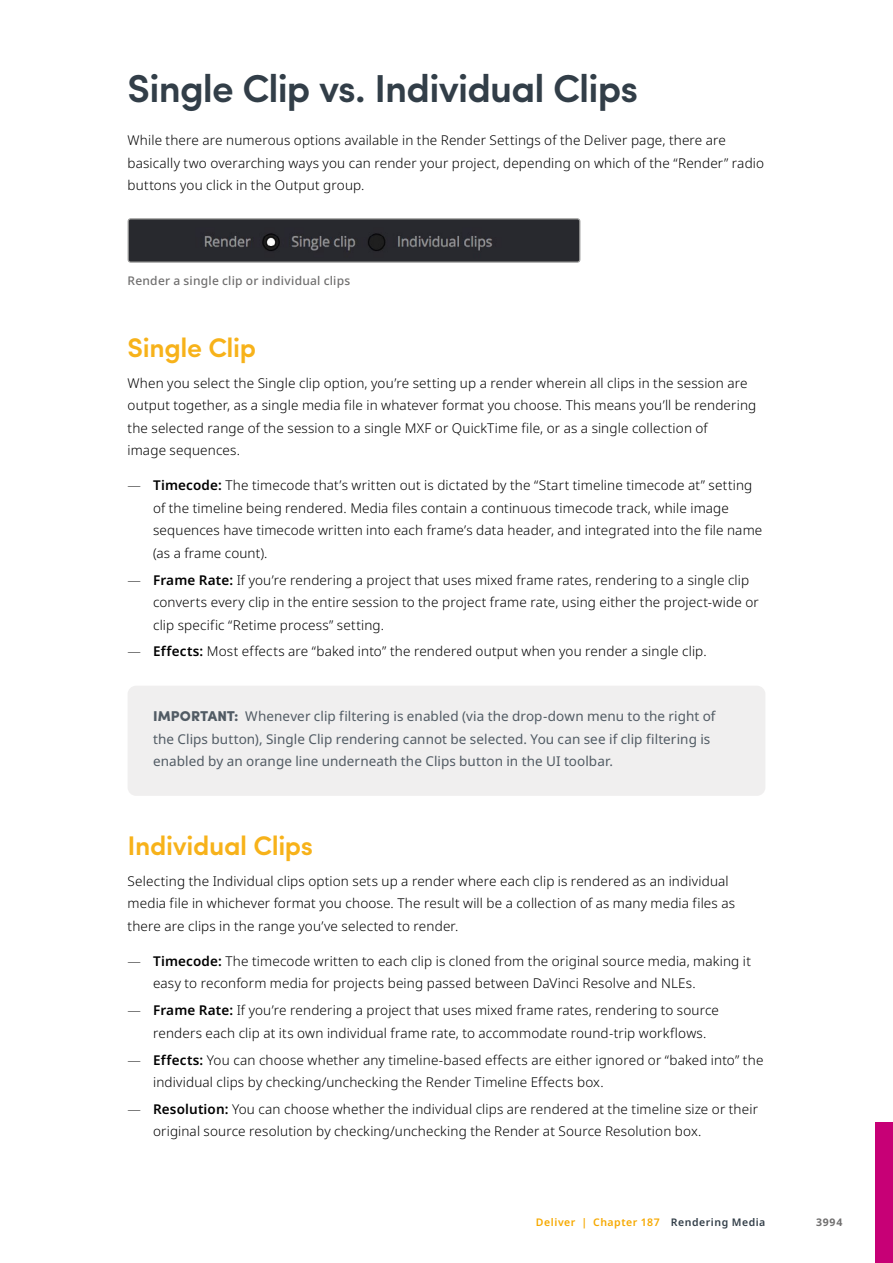
<style>
.page{position:relative;width:893px;height:1263px;background:#fff}
.page>*{position:absolute;margin:0;border:0;box-sizing:border-box;transform-origin:0 0}
.t1{font:600 39px "Sofia Pro";letter-spacing:-.02em;color:#323e48}
.t2{font:600 27px "Sofia Pro";letter-spacing:-.015em;color:#f7b21a}
.t3{font:300 13.5px/22.5px "Noto Sans";letter-spacing:.01em;color:#000}
.t4{font:13.5px/22.5px "Noto Sans";letter-spacing:.005em;color:#515b64}
.t5{font:500 12px "Noto Sans";letter-spacing:.02em;color:#706f6f}
.t6{font:600 10.5px "Noto Sans";letter-spacing:.05em;color:#f6a900}
.t7{font:700 10.5px "Noto Sans";color:#706f6f}
.s1{font-weight:200}
.s2{font-weight:600}
.s3{font-family:"Sofia Pro";font-weight:900;font-size:14.25px}
.s4{color:#323e48}
</style>
<div class="page">
<div style="left:128px;top:686px;width:637px;height:110px;background:#f0efef;border-radius:9px"></div>
<img style="left:130px;top:220px;width:448px;height:41px">
<div style="left:128px;top:218px;width:452px;height:45px;border:1px solid #9d9d9c;border-radius:2px"></div>
<div style="left:876px;top:1123px;width:17px;height:140px;background:#c70076"></div>
<h1 class="t1" style="left:128px;top:58px;width:512px">Single Clip vs. Individual Clips</h1>
<p class="t3" style="left:128px;top:129px;width:638px">While there are numerous options available in the Render Settings of the Deliver page, there are basically two overarching ways you can render your project, depending on which of the “Render” radio buttons you click in the Output group.</p>
<p class="t5" style="left:128px;top:272px;width:224px">Render a single clip or individual clips</p>
<h2 class="t2" style="left:128px;top:327px;width:130px">Single Clip</h2>
<p class="t3" style="left:128px;top:372px;width:630px">When you select the Single clip option, you’re setting up a render wherein all clips in the session are output together, as a single media file in whatever format you choose. This means you’ll be rendering the selected range of the session to a single MXF or QuickTime file, or as a single collection of<br>image sequences.</p>
<p class="t3" style="left:153px;top:474px;width:611px;text-indent:-26px"><span class="s1">—</span> <span class="s2">Timecode:</span> The timecode that’s written out is dictated by the “Start timeline timecode at” setting of the timeline being rendered. Media files contain a continuous timecode track, while image sequences have timecode written into each frame’s data header, and integrated into the file name (as a frame count).</p>
<p class="t3" style="left:153px;top:569px;width:607px;text-indent:-26px"><span class="s1">—</span> <span class="s2">Frame Rate:</span> If you’re rendering a project that uses mixed frame rates, rendering to a single clip converts every clip in the entire session to the project frame rate, using either the project-wide or clip specific “Retime process” setting.</p>
<p class="t3" style="left:128px;top:641px;width:581px"><span class="s1">—</span> <span class="s2">Effects:</span> Most effects are “baked into” the rendered output when you render a single clip.</p>
<p class="t4" style="left:153px;top:705px;width:564px"><span class="s3">IMPORTANT:</span> Whenever clip filtering is enabled (via the drop-down menu to the right of the Clips button), Single Clip rendering cannot be selected. You can see if clip filtering is enabled by an orange line underneath the Clips button in the UI toolbar.</p>
<h2 class="t2" style="left:128px;top:825px;width:187px">Individual Clips</h2>
<p class="t3" style="left:128px;top:870px;width:609px">Selecting the Individual clips option sets up a render where each clip is rendered as an individual media file in whichever format you choose. The result will be a collection of as many media files as there are clips in the range you’ve selected to render.</p>
<p class="t3" style="left:153px;top:950px;width:599px;text-indent:-26px"><span class="s1">—</span> <span class="s2">Timecode:</span> The timecode written to each clip is cloned from the original source media, making it easy to reconform media for projects being passed between DaVinci Resolve and NLEs.</p>
<p class="t3" style="left:153px;top:999px;width:567px;text-indent:-26px"><span class="s1">—</span> <span class="s2">Frame Rate:</span> If you’re rendering a project that uses mixed frame rates, rendering to source renders each clip at its own individual frame rate, to accommodate round-trip workflows.</p>
<p class="t3" style="left:153px;top:1049px;width:612px;text-indent:-26px"><span class="s1">—</span> <span class="s2">Effects:</span> You can choose whether any timeline-based effects are either ignored or “baked into” the individual clips by checking/unchecking the Render Timeline Effects box.</p>
<p class="t3" style="left:153px;top:1098px;width:606px;text-indent:-26px"><span class="s1">—</span> <span class="s2">Resolution:</span> You can choose whether the individual clips are rendered at the timeline size or their original source resolution by checking/unchecking the Render at Source Resolution box.</p>
<p class="t6" style="left:536px;top:1215px;width:231px">Deliver | Chapter 187 <span class="s4">Rendering Media</span></p>
<p class="t7" style="left:816px;top:1215px;width:28px">3994</p>
</div>
